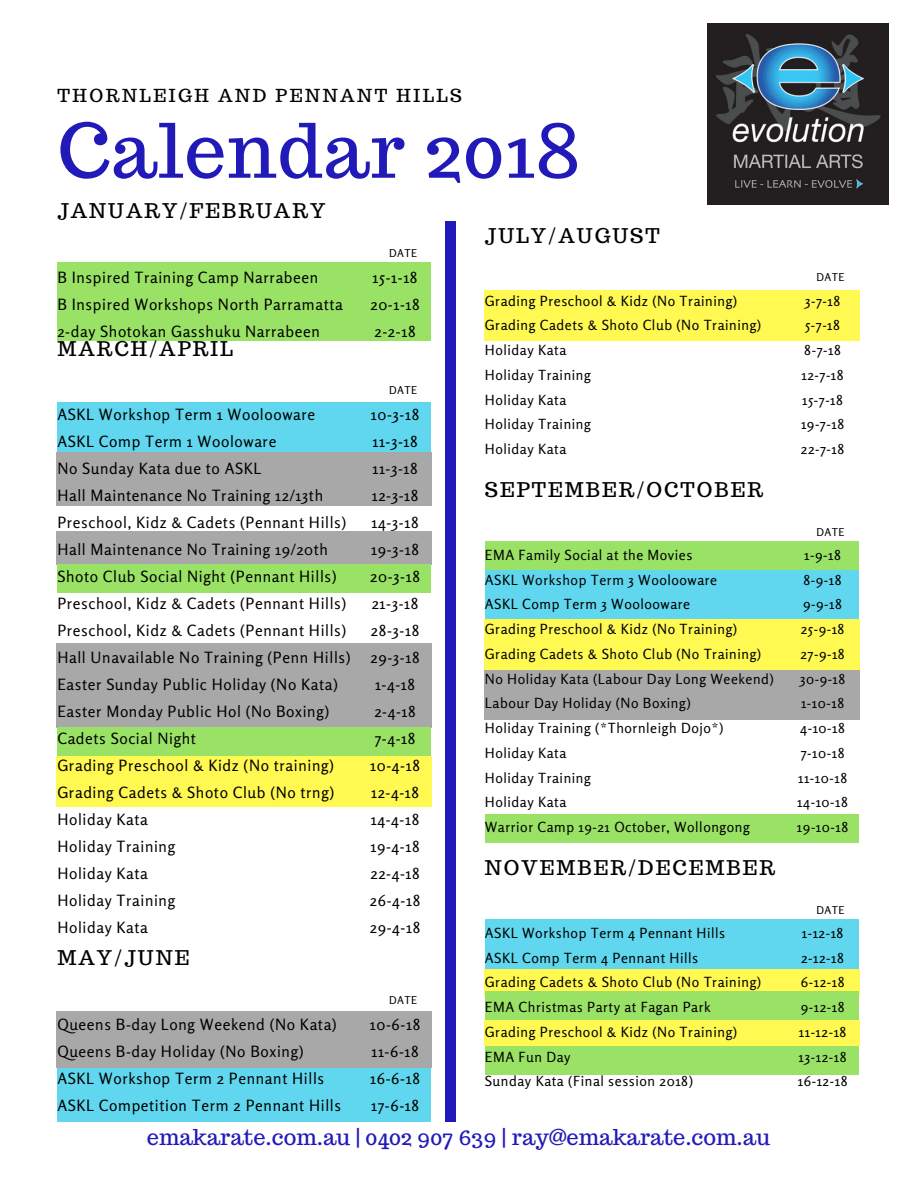
<style>
.page{position:relative;width:918px;height:1188px;background:#fff}
.page>*{position:absolute;margin:0;border:0;box-sizing:border-box;transform-origin:0 0}
.t1{font:74.7px "Trocchi";letter-spacing:.01em;color:#221ab8}
.t2{font:21.75px "Trocchi";color:#221ab8}
.t3{font:20.25px "Trocchi";letter-spacing:.1em;color:#000}
.t4{font:17.85px "Trocchi";letter-spacing:.14em;color:#000}
.t5{font:15.6px/27px "Rosario";letter-spacing:.04em;color:#000}
.t6{font:13.95px/24.8px "Rosario";letter-spacing:.04em;color:#000}
.t7{font:10.95px "Rosario";letter-spacing:.04em;color:#000}
</style>
<div class="page">
<div style="left:57px;top:313px;width:374px;height:28px;background:#99e265"></div>
<div style="left:57px;top:290px;width:374px;height:28px;background:#99e265"></div>
<div style="left:57px;top:262px;width:374px;height:28px;background:#99e265"></div>
<img style="left:708px;top:24px;width:181px;height:181px">
<div style="left:57px;top:403px;width:374px;height:49px;background:#60d7ee"></div>
<div style="left:57px;top:1068px;width:374px;height:54px;background:#60d7ee"></div>
<div style="left:485px;top:919px;width:373px;height:50px;background:#60d7ee"></div>
<div style="left:485px;top:569px;width:373px;height:50px;background:#60d7ee"></div>
<div style="left:56px;top:452px;width:376px;height:54px;background:#a8a8a8"></div>
<div style="left:56px;top:531px;width:376px;height:34px;background:#a8a8a8"></div>
<div style="left:56px;top:644px;width:376px;height:84px;background:#a8a8a8"></div>
<div style="left:56px;top:756px;width:376px;height:51px;background:#fff952"></div>
<div style="left:57px;top:728px;width:374px;height:28px;background:#99e265"></div>
<div style="left:57px;top:565px;width:374px;height:28px;background:#99e265"></div>
<div style="left:56px;top:1011px;width:376px;height:57px;background:#a8a8a8"></div>
<div style="left:446px;top:221px;width:10px;height:900px;background:#221ab8"></div>
<div style="left:484px;top:290px;width:375px;height:51px;background:#fff952"></div>
<div style="left:484px;top:669px;width:375px;height:51px;background:#a8a8a8"></div>
<div style="left:484px;top:619px;width:375px;height:50px;background:#fff952"></div>
<div style="left:485px;top:814px;width:373px;height:29px;background:#99e265"></div>
<div style="left:485px;top:541px;width:373px;height:28px;background:#99e265"></div>
<div style="left:484px;top:1019px;width:375px;height:27px;background:#fff952"></div>
<div style="left:484px;top:969px;width:375px;height:27px;background:#fff952"></div>
<div style="left:485px;top:991px;width:373px;height:28px;background:#99e265"></div>
<div style="left:485px;top:1046px;width:373px;height:28px;background:#99e265"></div>
<p class="t4" style="left:57px;top:84px;width:406px">THORNLEIGH AND PENNANT HILLS</p>
<h1 class="t1" style="left:57px;top:102px;width:524px">Calendar 2018</h1>
<p class="t3" style="left:57px;top:198px;width:270px">JANUARY/FEBRUARY</p>
<p class="t3" style="left:485px;top:222px;width:176px">JULY/AUGUST</p>
<p class="t7" style="left:389px;top:246px;width:30px">DATE</p>
<p class="t5" style="left:370px;top:264px;width:51px">15-1-18<br>20-1-18<br>2-2-18</p>
<p class="t5" style="left:57px;top:264px;width:287px">B Inspired Training Camp Narrabeen<br>B Inspired Workshops North Parramatta<br>2-day Shotokan Gasshuku Narrabeen</p>
<p class="t6" style="left:485px;top:288px;width:278px">Grading Preschool &amp; Kidz (No Training)<br>Grading Cadets &amp; Shoto Club (No Training)<br>Holiday Kata<br>Holiday Training<br>Holiday Kata<br>Holiday Training<br>Holiday Kata</p>
<p class="t3" style="left:57px;top:335px;width:177px">MARCH/APRIL</p>
<p class="t7" style="left:389px;top:383px;width:30px">DATE</p>
<p class="t5" style="left:370px;top:401px;width:52px;text-align:center">10-3-18<br>11-3-18<br>11-3-18<br>12-3-18<br>14-3-18<br>19-3-18<br>20-3-18<br>21-3-18<br>28-3-18<br>29-3-18<br>1-4-18<br>2-4-18<br>7-4-18<br>10-4-18<br>12-4-18<br>14-4-18<br>19-4-18<br>22-4-18<br>26-4-18<br>29-4-18</p>
<p class="t5" style="left:57px;top:401px;width:295px">ASKL Workshop Term 1 Woolooware<br>ASKL Comp Term 1 Wooloware<br>No Sunday Kata due to ASKL<br>Hall Maintenance No Training 12/13th<br>Preschool, Kidz &amp; Cadets (Pennant Hills)<br>Hall Maintenance No Training 19/20th<br>Shoto Club Social Night (Pennant Hills)<br>Preschool, Kidz &amp; Cadets (Pennant Hills)<br>Preschool, Kidz &amp; Cadets (Pennant Hills)<br>Hall Unavailable No Training (Penn Hills)<br>Easter Sunday Public Holiday (No Kata)<br>Easter Monday Public Hol (No Boxing)<br>Cadets Social Night<br>Grading Preschool &amp; Kidz (No training)<br>Grading Cadets &amp; Shoto Club (No trng)<br>Holiday Kata<br>Holiday Training<br>Holiday Kata<br>Holiday Training<br>Holiday Kata</p>
<p class="t3" style="left:485px;top:477px;width:280px">SEPTEMBER/OCTOBER</p>
<p class="t6" style="left:485px;top:542px;width:291px">EMA Family Social at the Movies<br>ASKL Workshop Term 3 Woolooware<br>ASKL Comp Term 3 Woolooware<br>Grading Preschool &amp; Kidz (No Training)<br>Grading Cadets &amp; Shoto Club (No Training)<br>No Holiday Kata (Labour Day Long Weekend)<br>Labour Day Holiday (No Boxing)<br>Holiday Training (*Thornleigh Dojo*)<br>Holiday Kata<br>Holiday Training<br>Holiday Kata<br>Warrior Camp 19-21 October, Wollongong</p>
<p class="t3" style="left:485px;top:855px;width:292px">NOVEMBER/DECEMBER</p>
<p class="t6" style="left:485px;top:920px;width:278px">ASKL Workshop Term 4 Pennant Hills<br>ASKL Comp Term 4 Pennant Hills<br>Grading Cadets &amp; Shoto Club (No Training)<br>EMA Christmas Party at Fagan Park<br>Grading Preschool &amp; Kidz (No Training)<br>EMA Fun Day<br>Sunday Kata (Final session 2018)</p>
<p class="t3" style="left:57px;top:945px;width:133px">MAY/JUNE</p>
<p class="t7" style="left:389px;top:993px;width:30px">DATE</p>
<p class="t5" style="left:370px;top:1011px;width:52px;text-align:justify">10-6-18<br>11-6-18<br>16-6-18<br>17-6-18</p>
<h2 class="t2" style="left:147px;top:1123px;width:625px">emakarate.com.au | 0402 907 639 | ray@emakarate.com.au</h2>
<p class="t5" style="left:57px;top:1011px;width:285px">Queens B-day Long Weekend (No Kata)<br>Queens B-day Holiday (No Boxing)<br>ASKL Workshop Term 2 Pennant Hills ASKL Competition Term 2 Pennant Hills</p>
<p class="t7" style="left:817px;top:271px;width:30px">DATE</p>
<p class="t6" style="left:801px;top:288px;width:45px;text-align:center">3-7-18<br>5-7-18<br>8-7-18<br>12-7-18<br>15-7-18<br>19-7-18<br>22-7-18</p>
<p class="t7" style="left:817px;top:525px;width:30px">DATE</p>
<p class="t6" style="left:797px;top:542px;width:53px;text-align:center">1-9-18<br>8-9-18<br>9-9-18<br>25-9-18<br>27-9-18<br>30-9-18<br>1-10-18<br>4-10-18<br>7-10-18<br>11-10-18<br>14-10-18<br>19-10-18</p>
<p class="t7" style="left:817px;top:903px;width:30px">DATE</p>
<p class="t6" style="left:798px;top:920px;width:51px">1-12-18<br>2-12-18<br>6-12-18<br>9-12-18<br>11-12-18<br>13-12-18<br>16-12-18</p>
</div>
